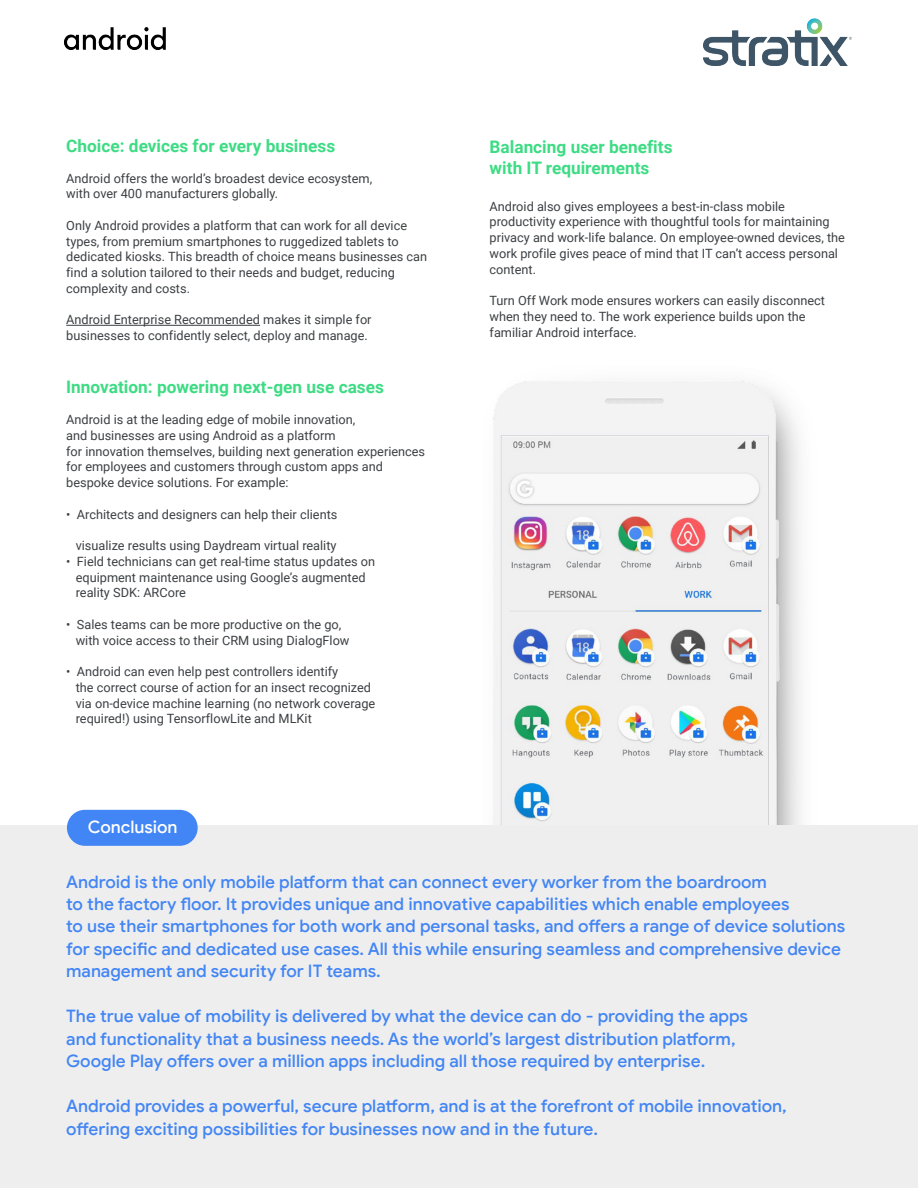
<style>
.page{position:relative;width:918px;height:1188px;background:#fff}
.page>*{position:absolute;margin:0;border:0;box-sizing:border-box;transform-origin:0 0}
.t1{font:500 17.25px/22.5px "Google Sans";color:#4285f4}
.t2{font:700 17.25px/21px "Roboto";color:#3ddc84}
.t3{font:500 17.25px "Google Sans";letter-spacing:-.005em;color:#fff}
.t4{font:12.75px/15.8px "Roboto";color:#3c4043}
</style>
<div class="page">
<img style="left:493px;top:381px;width:308px;height:444px">
<hr style="left:66px;top:325px;width:194px;height:1px;background:#3c4043">
<img style="left:704px;top:19px;width:147px;height:47px">
<div style="left:67px;top:810px;width:131px;height:36px;background:#4285f4;border-radius:18px"></div>
<img style="left:65px;top:27px;width:101px;height:23px">
<h1 class="t2" style="left:66px;top:135px;width:271px">Choice: devices for every business</h1>
<p class="t4" style="left:66px;top:170px;width:307px">Android offers the world’s broadest device ecosystem, with over 400 manufacturers globally.</p>
<p class="t4" style="left:66px;top:217px;width:362px">Only Android provides a platform that can work for all device types, from premium smartphones to ruggedized tablets to dedicated kiosks. This breadth of choice means businesses can find a solution tailored to their needs and budget, reducing complexity and costs.</p>
<p class="t4" style="left:66px;top:311px;width:307px">Android Enterprise Recommended makes it simple for businesses to confidently select, deploy and manage.</p>
<h1 class="t2" style="left:66px;top:376px;width:319px">Innovation: powering next-gen use cases</h1>
<p class="t4" style="left:66px;top:411px;width:361px">Android is at the leading edge of mobile innovation,<br>and businesses are using Android as a platform<br>for innovation themselves, building next generation experiences for employees and customers through custom apps and bespoke device solutions. For example:</p>
<p class="t4" style="left:66px;top:506px;width:273px">• Architects and designers can help their clients</p>
<p class="t4" style="left:76px;top:537px;width:262px">visualize results using Daydream virtual reality</p>
<p class="t4" style="left:76px;top:553px;width:301px;text-indent:-9px">• Field technicians can get real-time status updates on equipment maintenance using Google’s augmented reality SDK: ARCore</p>
<p class="t4" style="left:76px;top:616px;width:275px;text-indent:-9px">• Sales teams can be more productive on the go, with voice access to their CRM using DialogFlow</p>
<p class="t4" style="left:76px;top:663px;width:301px;text-indent:-9px">• Android can even help pest controllers identify<br>the correct course of action for an insect recognized via on-device machine learning (no network coverage required!) using TensorflowLite and MLKit</p>
<h1 class="t3" style="left:88px;top:817px;width:91px">Conclusion</h1>
<h1 class="t2" style="left:490px;top:136px;width:184px">Balancing user benefits with IT requirements</h1>
<p class="t4" style="left:490px;top:198px;width:357px">Android also gives employees a best-in-class mobile productivity experience with thoughtful tools for maintaining privacy and work-life balance. On employee-owned devices, the work profile gives peace of mind that IT can’t access personal content.</p>
<p class="t4" style="left:490px;top:292px;width:337px">Turn Off Work mode ensures workers can easily disconnect when they need to. The work experience builds upon the familiar Android interface.</p>
<p class="t1" style="left:66px;top:870px;width:781px">Android is the only mobile platform that can connect every worker from the boardroom<br>to the factory floor. It provides unique and innovative capabilities which enable employees<br>to use their smartphones for both work and personal tasks, and offers a range of device solutions for specific and dedicated use cases. All this while ensuring seamless and comprehensive device management and security for IT teams.</p>
<p class="t1" style="left:66px;top:1005px;width:683px">The true value of mobility is delivered by what the device can do - providing the apps and functionality that a business needs. As the world’s largest distribution platform,<br>Google Play offers over a million apps including all those required by enterprise.</p>
<h1 class="t1" style="left:66px;top:1095px;width:722px">Android provides a powerful, secure platform, and is at the forefront of mobile innovation, offering exciting possibilities for businesses now and in the future.</h1>
</div>
